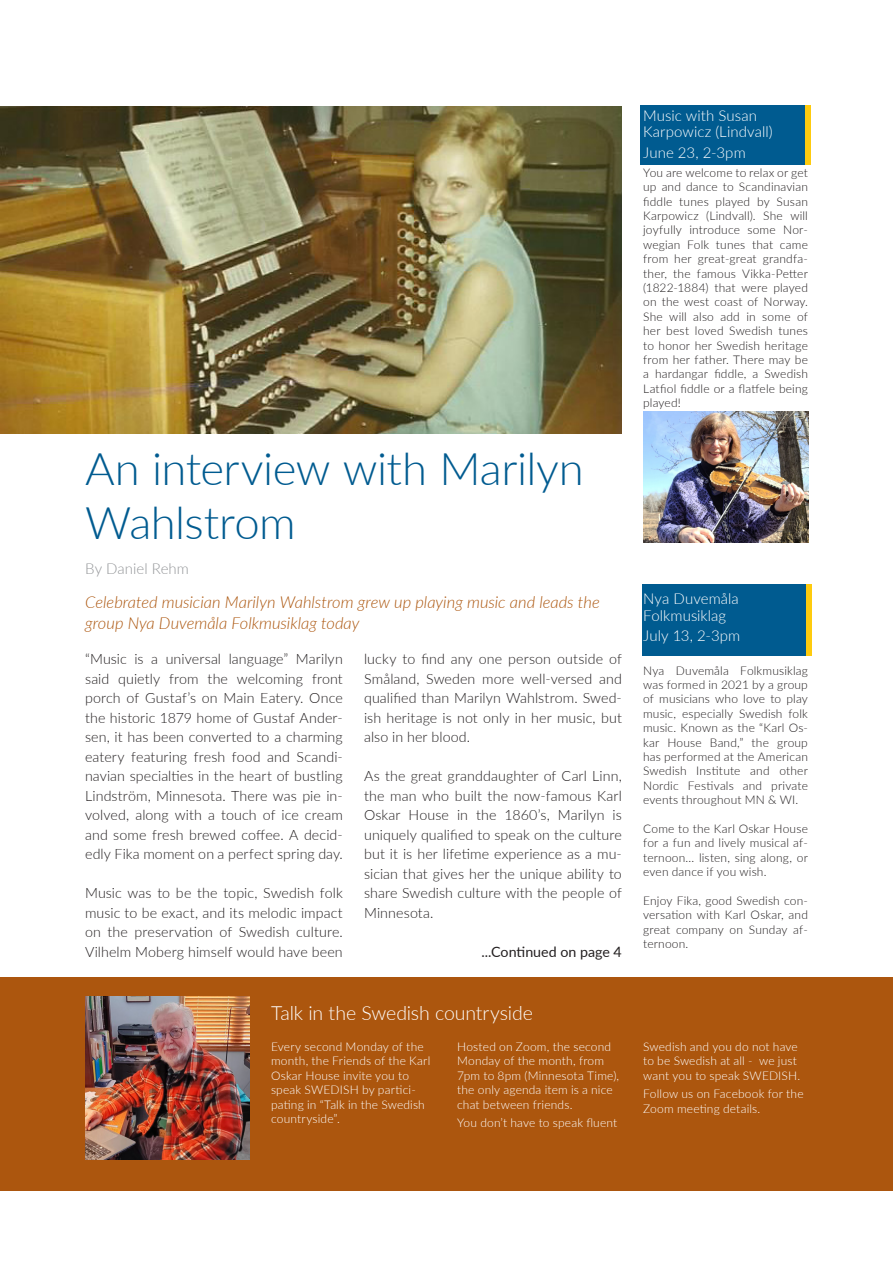
<style>
.page{position:relative;width:893px;height:1263px;background:#fff}
.page>*{position:absolute;margin:0;border:0;box-sizing:border-box;transform-origin:0 0}
.t1{font:300 45px/54px "Lato";letter-spacing:-.015em;color:#005b90}
.t2{font:300 19.5px "Lato";letter-spacing:-.01em;color:#fff}
.t3{font:italic 300 16.5px/21px "Lato";color:#ac560e}
.Box01-Title{font:300 15px/16.5px "Lato";letter-spacing:.005em;color:#fff}
.t4{font:300 15px "Lato";color:#939598}
.Body_Text{font:300 14.25px/19.5px "Lato";letter-spacing:.005em;color:#231f20;text-align:justify}
.t5{font:14.25px "Lato";color:#231f20}
.t6{font:300 12px/14.4px "Lato";letter-spacing:.015em;color:#231f20;text-align:justify}
.t7{font:300 12px/14.4px "Lato";letter-spacing:.015em;color:#fff}
</style>
<div class="page">
<div style="left:642px;top:584px;width:169px;height:72px;background:#005b90"></div>
<div style="left:806px;top:584px;width:5px;height:72px;background:#fecb0e"></div>
<div style="left:640px;top:105px;width:171px;height:59px;background:#005b90"></div>
<div style="left:806px;top:105px;width:5px;height:59px;background:#fecb0e"></div>
<div style="left:0;top:977px;width:893px;height:214px;background:#ac560e"></div>
<img style="left:0;top:106px;width:622px;height:328px">
<img style="left:85px;top:996px;width:165px;height:164px">
<img style="left:643px;top:412px;width:165px;height:131px">
<p class="t1" style="left:85px;top:440px;width:500px">An interview with Marilyn<br>Wahlstrom</p>
<p class="t4" style="left:85px;top:558px;width:105px">By Daniel Rehm</p>
<p class="t3" style="left:85px;top:591px;width:516px">Celebrated musician Marilyn Wahlstrom grew up playing music and leads the group Nya Duvemåla Folkmusiklag today</p>
<p class="Body_Text" style="left:85px;top:649px;width:259px">“Music is a universal language” Marilyn said quietly from the welcoming front porch of Gustaf’s on Main Eatery. Once the historic 1879 home of Gustaf Ander&shy;sen, it has been converted to a charming eatery featuring fresh food and Scandi&shy;navian specialties in the heart of bustling Lindström, Minnesota. There was pie in&shy;volved, along with a touch of ice cream and some fresh brewed coffee. A decid&shy;edly Fika moment on a perfect spring day.</p>
<p class="Body_Text" style="left:85px;top:883px;width:259px">Music was to be the topic, Swedish folk music to be exact, and its melodic impact on the preservation of Swedish culture.<br>Vilhelm Moberg himself would have been</p>
<p class="Body_Text" style="left:364px;top:649px;width:259px">lucky to find any one person outside of Småland, Sweden more well-versed and qualified than Marilyn Wahlstrom. Swed&shy;ish heritage is not only in her music, but also in her blood.</p>
<p class="Body_Text" style="left:364px;top:766px;width:259px">As the great granddaughter of Carl Linn, the man who built the now-famous Karl Oskar House in the 1860’s, Marilyn is uniquely qualified to speak on the culture but it is her lifetime experience as a mu&shy;sician that gives her the unique ability to share Swedish culture with the people of Minnesota.</p>
<p class="t5" style="left:481px;top:941px;width:142px">...Continued on page 4</p>
<p class="t2" style="left:271px;top:1000px;width:263px">Talk in the Swedish countryside</p>
<p class="t7" style="left:271px;top:1039px;width:161px">Every second Monday of the month, the Friends of the Karl<br>Oskar House invite you to speak SWEDISH by partici&shy;pating in “Talk in the Swedish countryside”.</p>
<p class="t7" style="left:457px;top:1039px;width:163px">Hosted on Zoom, the second<br>Monday of the month, from<br>7pm to 8pm (Minnesota Time), the only agenda item is a nice chat between friends.</p>
<p class="t7" style="left:457px;top:1115px;width:162px">You don’t have to speak fluent</p>
<p class="Box01-Title" style="left:643px;top:107px;width:131px">Music with Susan<br>Karpowicz (Lindvall)</p>
<p class="Box01-Title" style="left:643px;top:144px;width:104px">June 23, 2-3pm</p>
<p class="t6" style="left:643px;top:165px;width:166px">You are welcome to relax or get up and dance to Scandinavian fiddle tunes played by Susan Karpowicz (Lindvall). She will joyfully introduce some Nor&shy;wegian Folk tunes that came from her great-great grandfa&shy;ther, the famous Vikka-Petter (1822-1884) that were played on the west coast of Norway.<br>She will also add in some of her best loved Swedish tunes to honor her Swedish heritage from her father. There may be a hardangar fiddle, a Swedish Latfiol fiddle or a flatfele being played!</p>
<p class="Box01-Title" style="left:643px;top:590px;width:97px">Nya Duvemåla<br>Folkmusiklag</p>
<p class="Box01-Title" style="left:643px;top:627px;width:99px">July 13, 2-3pm</p>
<p class="t6" style="left:643px;top:663px;width:166px">Nya Duvemåla Folkmusiklag was formed in 2021 by a group of musicians who love to play music, especially Swedish folk music. Known as the “Karl Os&shy;kar House Band,” the group has performed at the American Swedish Institute and other Nordic Festivals and private events throughout MN &amp; WI.</p>
<p class="t6" style="left:643px;top:821px;width:166px">Come to the Karl Oskar House for a fun and lively musical af&shy;ternoon... listen, sing along, or even dance if you wish.</p>
<p class="t6" style="left:643px;top:893px;width:166px">Enjoy Fika, good Swedish con&shy;versation with Karl Oskar, and great company on Sunday af&shy;ternoon.</p>
<p class="t7" style="left:643px;top:1039px;width:159px">Swedish and you do not have to be Swedish at all - we just want you to speak SWEDISH.</p>
<p class="t7" style="left:643px;top:1086px;width:162px">Follow us on Facebook for the<br>Zoom meeting details.</p>
</div>
